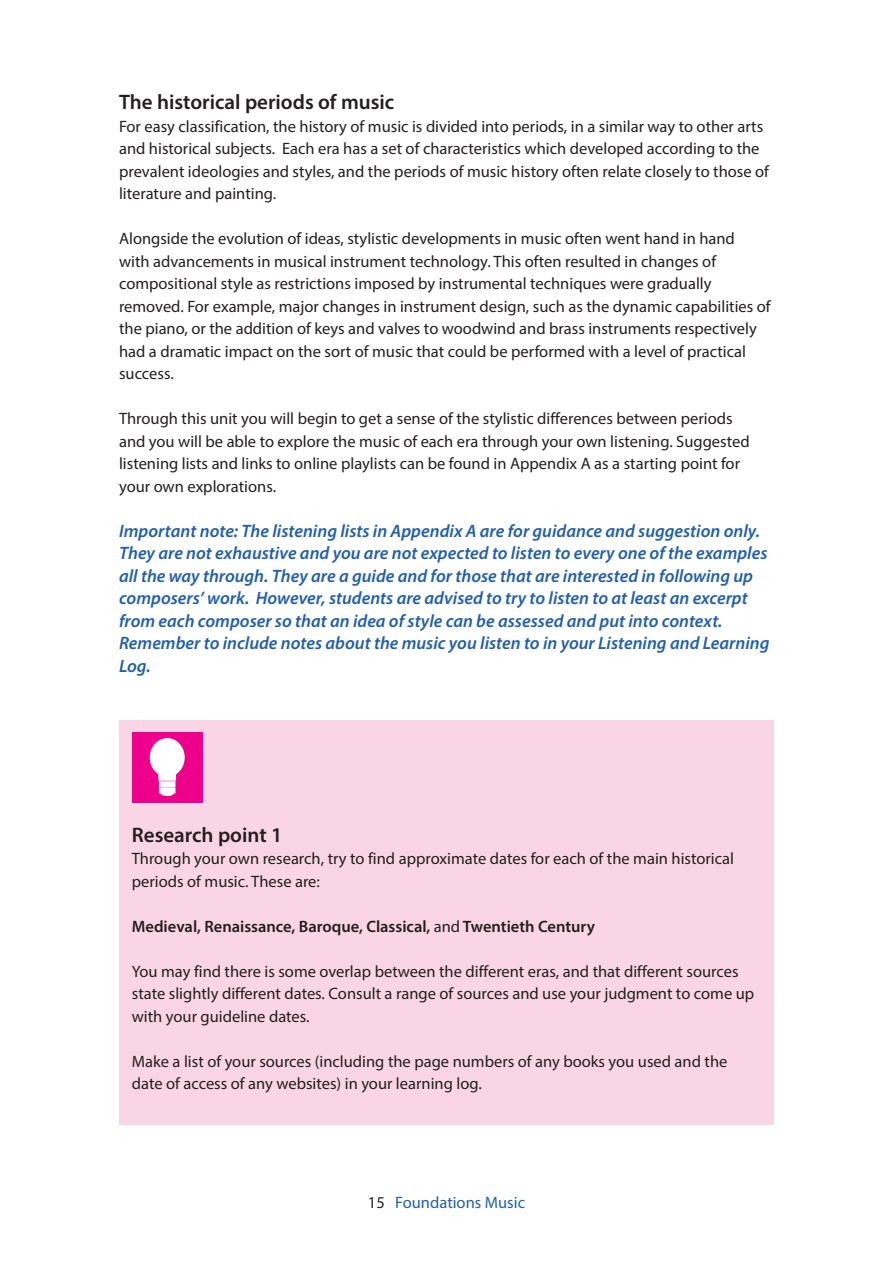
<style>
.page{position:relative;width:893px;height:1263px;background:#fff}
.page>*{position:absolute;margin:0;border:0;box-sizing:border-box;transform-origin:0 0}
.t1{font:600 21px "Myriad Pro";color:#231f20}
.t2{font:italic 600 18px/22.5px "Myriad Pro";color:#215eac}
.t3{font:16.5px/22.5px "Myriad Pro";color:#231f20}
.t4{font:600 16.5px "Myriad Pro";color:#231f20}
.t5{font:16.5px "Myriad Pro";color:#215eac}
.s1{font-weight:400}
.s2{color:#231f20}
</style>
<div class="page">
<div style="left:119px;top:720px;width:655px;height:404px;background:#fad5e5"></div>
<div style="left:132px;top:732px;width:71px;height:71px;background:#ec008c"></div>
<div style="left:150px;top:739px;width:34px;height:37px;background:#fff;border-radius:50%"></div>
<div style="left:150px;top:738px;width:35px;height:39px;border:2px solid #fff;border-radius:50%"></div>
<svg style="left:157px;top:771px;width:20px;height:10px"></svg>
<div style="left:159px;top:781px;width:16px;height:6px;background:#fff"></div>
<div style="left:159px;top:787px;width:16px;height:6px;background:#fff"></div>
<div style="left:160px;top:790px;width:14px;height:6px;border:2px solid #fff;border-radius:50%"></div>
<p class="t1" style="left:119px;top:94px;width:277px">The historical periods of music</p>
<p class="t3" style="left:119px;top:116px;width:651px">For easy classification, the history of music is divided into periods, in a similar way to other arts and historical subjects. Each era has a set of characteristics which developed according to the prevalent ideologies and styles, and the periods of music history often relate closely to those of literature and painting.</p>
<p class="t3" style="left:119px;top:229px;width:653px">Alongside the evolution of ideas, stylistic developments in music often went hand in hand<br>with advancements in musical instrument technology. This often resulted in changes of compositional style as restrictions imposed by instrumental techniques were gradually removed. For example, major changes in instrument design, such as the dynamic capabilities of the piano, or the addition of keys and valves to woodwind and brass instruments respectively had a dramatic impact on the sort of music that could be performed with a level of practical success.</p>
<p class="t3" style="left:119px;top:409px;width:632px">Through this unit you will begin to get a sense of the stylistic differences between periods and you will be able to explore the music of each era through your own listening. Suggested listening lists and links to online playlists can be found in Appendix A as a starting point for your own explorations.</p>
<p class="t2" style="left:119px;top:521px;width:652px">Important note: The listening lists in Appendix A are for guidance and suggestion only.<br>They are not exhaustive and you are not expected to listen to every one of the examples all the way through. They are a guide and for those that are interested in following up composers’ work. However, students are advised to try to listen to at least an excerpt from each composer so that an idea of style can be assessed and put into context.<br>Remember to include notes about the music you listen to in your Listening and Learning Log.</p>
<p class="t1" style="left:132px;top:826px;width:152px">Research point 1</p>
<p class="t3" style="left:132px;top:849px;width:604px">Through your own research, try to find approximate dates for each of the main historical periods of music. These are:</p>
<p class="t4" style="left:132px;top:920px;width:465px">Medieval, Renaissance, Baroque, Classical, <span class="s1">and</span> Twentieth Century</p>
<p class="t3" style="left:132px;top:961px;width:624px">You may find there is some overlap between the different eras, and that different sources state slightly different dates. Consult a range of sources and use your judgment to come up with your guideline dates.</p>
<p class="t3" style="left:132px;top:1051px;width:597px">Make a list of your sources (including the page numbers of any books you used and the date of access of any websites) in your learning log.</p>
<p class="t5" style="left:368px;top:1196px;width:159px"><span class="s2">15</span> Foundations Music</p>
</div>
